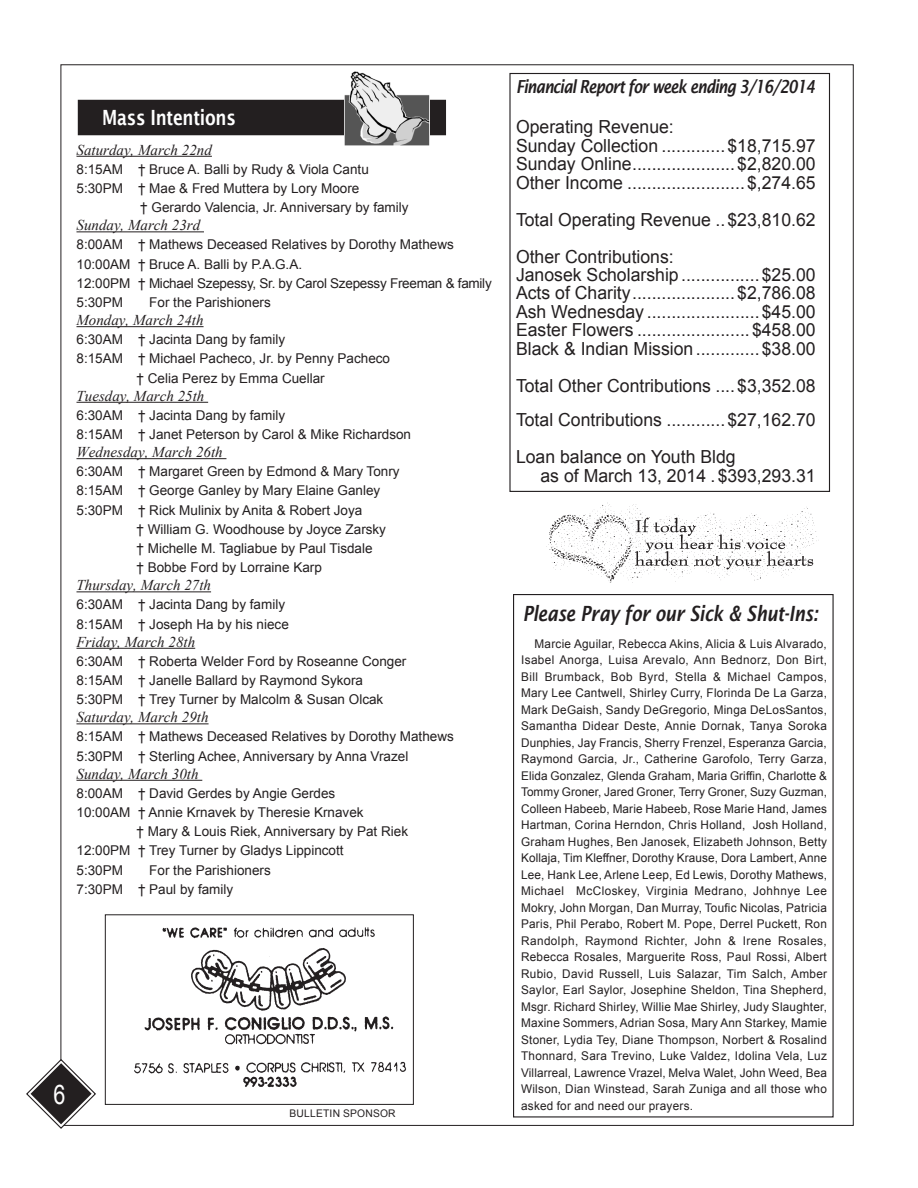
<style>
.page{position:relative;width:918px;height:1188px;background:#fff}
.page>*{position:absolute;margin:0;border:0;box-sizing:border-box;transform-origin:0 0}
.Headline{font:27px "Arial";color:#fff;scale:.8 1}
.Headline-2{font:italic 600 21px "Lucida Sans";letter-spacing:-.015em;color:#231f20;scale:.8 1}
.Headline-3{font:600 21px "Lucida Sans";letter-spacing:-.015em;color:#fff;scale:.8 1}
.Financial{font:18px "Arial";color:#231f20}
.Headline_Small{font:italic 600 18px "Lucida Sans";letter-spacing:-.055em;color:#231f20;scale:.8 1}
.Bulletin_text_serif{font:italic 15px "Times New Roman";color:#231f20}
.Intentions{font:13.5px "Arial";color:#231f20}
.Intentions-2{font:13.5px "Arial";letter-spacing:-.02em;color:#231f20}
.Sick_List_text{font:12px/16.5px "Arial";letter-spacing:.02em;color:#231f20;text-align:justify}
.Bulletin_text{font:10.5px "Arial";letter-spacing:.02em;color:#231f20}
</style>
<div class="page">
<svg style="left:26px;top:1058px;width:71px;height:71px"></svg>
<div style="left:79px;top:101px;width:366px;height:34px;background:#231f20"></div>
<div style="left:78px;top:100px;width:368px;height:35px;border:2px solid #231f20"></div>
<img style="left:345px;top:71px;width:84px;height:75px">
<hr style="left:76px;top:156px;width:136px;height:1px;background:#231f20">
<hr style="left:76px;top:232px;width:128px;height:1px;background:#231f20">
<hr style="left:76px;top:326px;width:128px;height:1px;background:#231f20">
<hr style="left:76px;top:402px;width:132px;height:1px;background:#231f20">
<hr style="left:76px;top:458px;width:150px;height:1px;background:#231f20">
<hr style="left:76px;top:592px;width:135px;height:1px;background:#231f20">
<hr style="left:76px;top:648px;width:119px;height:1px;background:#231f20">
<hr style="left:76px;top:724px;width:133px;height:1px;background:#231f20">
<hr style="left:76px;top:780px;width:126px;height:1px;background:#231f20">
<div style="left:105px;top:914px;width:309px;height:191px;border:1px solid #231f20"></div>
<img style="left:105px;top:925px;width:309px;height:164px">
<div style="left:509px;top:73px;width:321px;height:419px;border:1px solid #231f20"></div>
<img style="left:546px;top:502px;width:273px;height:81px">
<p class="Headline-3" style="left:102px;top:106px;width:169px">Mass Intentions</p>
<p class="Bulletin_text_serif" style="left:76px;top:139px;width:137px">Saturday, March 22nd</p>
<p class="Intentions" style="left:76px;top:160px;width:294px">8:15AM † Bruce A. Balli by Rudy &amp; Viola Cantu</p>
<p class="Intentions" style="left:76px;top:179px;width:284px">5:30PM † Mae &amp; Fred Muttera by Lory Moore</p>
<p class="Intentions" style="left:140px;top:199px;width:270px">† Gerardo Valencia, Jr. Anniversary by family</p>
<p class="Bulletin_text_serif" style="left:76px;top:215px;width:125px">Sunday, March 23rd</p>
<p class="Intentions" style="left:76px;top:236px;width:379px">8:00AM † Mathews Deceased Relatives by Dorothy Mathews</p>
<p class="Intentions" style="left:76px;top:255px;width:227px">10:00AM † Bruce A. Balli by P.A.G.A.</p>
<p class="Intentions-2" style="left:76px;top:274px;width:417px">12:00PM † Michael Szepessy, Sr. by Carol Szepessy Freeman &amp; family</p>
<p class="Intentions" style="left:76px;top:293px;width:48px">5:30PM</p>
<p class="Intentions" style="left:149px;top:293px;width:123px">For the Parishioners</p>
<p class="Bulletin_text_serif" style="left:76px;top:310px;width:129px">Monday, March 24th</p>
<p class="Intentions" style="left:76px;top:331px;width:210px">6:30AM † Jacinta Dang by family</p>
<p class="Intentions" style="left:76px;top:350px;width:315px">8:15AM † Michael Pacheco, Jr. by Penny Pacheco</p>
<p class="Intentions" style="left:137px;top:369px;width:190px">† Celia Perez by Emma Cuellar</p>
<p class="Bulletin_text_serif" style="left:76px;top:385px;width:129px">Tuesday, March 25th</p>
<p class="Intentions" style="left:76px;top:406px;width:210px">6:30AM † Jacinta Dang by family</p>
<p class="Intentions" style="left:76px;top:425px;width:336px">8:15AM † Janet Peterson by Carol &amp; Mike Richardson</p>
<p class="Bulletin_text_serif" style="left:76px;top:442px;width:148px">Wednesday, March 26th</p>
<p class="Intentions" style="left:76px;top:463px;width:325px">6:30AM † Margaret Green by Edmond &amp; Mary Tonry</p>
<p class="Intentions" style="left:76px;top:482px;width:305px">8:15AM † George Ganley by Mary Elaine Ganley</p>
<p class="Intentions" style="left:76px;top:501px;width:287px">5:30PM † Rick Mulinix by Anita &amp; Robert Joya</p>
<p class="Intentions" style="left:137px;top:520px;width:251px">† William G. Woodhouse by Joyce Zarsky</p>
<p class="Intentions" style="left:137px;top:539px;width:238px">† Michelle M. Tagliabue by Paul Tisdale</p>
<p class="Intentions" style="left:137px;top:559px;width:187px">† Bobbe Ford by Lorraine Karp</p>
<p class="Bulletin_text_serif" style="left:76px;top:575px;width:136px">Thursday, March 27th</p>
<p class="Intentions" style="left:76px;top:596px;width:210px">6:30AM † Jacinta Dang by family</p>
<p class="Intentions" style="left:76px;top:615px;width:214px">8:15AM † Joseph Ha by his niece</p>
<p class="Bulletin_text_serif" style="left:76px;top:631px;width:120px">Friday, March 28th</p>
<p class="Intentions" style="left:76px;top:652px;width:331px">6:30AM † Roberta Welder Ford by Roseanne Conger</p>
<p class="Intentions" style="left:76px;top:671px;width:288px">8:15AM † Janelle Ballard by Raymond Sykora</p>
<p class="Intentions" style="left:76px;top:691px;width:308px">5:30PM † Trey Turner by Malcolm &amp; Susan Olcak</p>
<p class="Bulletin_text_serif" style="left:76px;top:707px;width:134px">Saturday, March 29th</p>
<p class="Intentions" style="left:76px;top:728px;width:379px">8:15AM † Mathews Deceased Relatives by Dorothy Mathews</p>
<p class="Intentions" style="left:76px;top:747px;width:333px">5:30PM † Sterling Achee, Anniversary by Anna Vrazel</p>
<p class="Bulletin_text_serif" style="left:76px;top:763px;width:124px">Sunday, March 30th</p>
<p class="Intentions" style="left:76px;top:784px;width:260px">8:00AM † David Gerdes by Angie Gerdes</p>
<p class="Intentions" style="left:76px;top:803px;width:289px">10:00AM † Annie Krnavek by Theresie Krnavek</p>
<p class="Intentions" style="left:137px;top:823px;width:273px">† Mary &amp; Louis Riek, Anniversary by Pat Riek</p>
<p class="Intentions" style="left:76px;top:842px;width:269px">12:00PM † Trey Turner by Gladys Lippincott</p>
<p class="Intentions" style="left:76px;top:861px;width:48px">5:30PM</p>
<p class="Intentions" style="left:149px;top:861px;width:123px">For the Parishioners</p>
<p class="Intentions" style="left:76px;top:880px;width:158px">7:30PM † Paul by family</p>
<p class="Headline" style="left:53px;top:1076px;width:17px">6</p>
<p class="Bulletin_text" style="left:289px;top:1107px;width:108px">BULLETIN SPONSOR</p>
<p class="Headline_Small" style="left:516px;top:77px;width:376px">Financial Report for week ending 3/16/2014</p>
<p class="Financial" style="left:516px;top:115px;width:159px">Operating Revenue:</p>
<p class="Financial" style="left:516px;top:134px;width:301px">Sunday Collection .............$18,715.97</p>
<p class="Financial" style="left:516px;top:152px;width:301px">Sunday Online.....................$2,820.00</p>
<p class="Financial" style="left:516px;top:171px;width:301px">Other Income ........................$,274.65</p>
<p class="Financial" style="left:516px;top:208px;width:301px">Total Operating Revenue ..$23,810.62</p>
<p class="Financial" style="left:516px;top:244px;width:159px">Other Contributions:</p>
<p class="Financial" style="left:516px;top:263px;width:301px">Janosek Scholarship................$25.00</p>
<p class="Financial" style="left:516px;top:281px;width:301px">Acts of Charity.....................$2,786.08</p>
<p class="Financial" style="left:516px;top:300px;width:301px">Ash Wednesday .......................$45.00</p>
<p class="Financial" style="left:516px;top:318px;width:301px">Easter Flowers .......................$458.00</p>
<p class="Financial" style="left:516px;top:337px;width:301px">Black &amp; Indian Mission.............$38.00</p>
<p class="Financial" style="left:516px;top:374px;width:301px">Total Other Contributions ....$3,352.08</p>
<p class="Financial" style="left:516px;top:408px;width:301px">Total Contributions ............$27,162.70</p>
<p class="Financial" style="left:516px;top:445px;width:221px">Loan balance on Youth Bldg</p>
<p class="Financial" style="left:541px;top:464px;width:277px">as of March 13, 2014 .$393,293.31</p>
<p class="Headline-2" style="left:523px;top:601px;width:371px">Please Pray for our Sick &amp; Shut-Ins:</p>
<p class="Sick_List_text" style="left:521px;top:635px;width:308px;text-indent:14px">Marcie Aguilar, Rebecca Akins, Alicia &amp; Luis Alvarado, Isabel Anorga, Luisa Arevalo, Ann Bednorz, Don Birt, Bill Brumback, Bob Byrd, Stella &amp; Michael Campos, Mary Lee Cantwell, Shirley Curry, Florinda De La Garza, Mark DeGaish, Sandy DeGregorio, Minga DeLosSantos, Samantha Didear Deste, Annie Dornak, Tanya Soroka Dunphies, Jay Francis, Sherry Frenzel, Esperanza Garcia, Raymond Garcia, Jr., Catherine Garofolo, Terry Garza, Elida Gonzalez, Glenda Graham, Maria Griffin, Charlotte &amp; Tommy Groner, Jared Groner, Terry Groner, Suzy Guzman, Colleen Habeeb, Marie Habeeb, Rose Marie Hand, James Hartman, Corina Herndon, Chris Holland, Josh Holland, Graham Hughes, Ben Janosek, Elizabeth Johnson, Betty Kollaja, Tim Kleffner, Dorothy Krause, Dora Lambert, Anne Lee, Hank Lee, Arlene Leep, Ed Lewis, Dorothy Mathews, Michael McCloskey, Virginia Medrano, Johhnye Lee Mokry, John Morgan, Dan Murray, Toufic Nicolas, Patricia Paris, Phil Perabo, Robert M. Pope, Derrel Puckett, Ron Randolph, Raymond Richter, John &amp; Irene Rosales, Rebecca Rosales, Marguerite Ross, Paul Rossi, Albert Rubio, David Russell, Luis Salazar, Tim Salch, Amber Saylor, Earl Saylor, Josephine Sheldon, Tina Shepherd, Msgr. Richard Shirley, Willie Mae Shirley, Judy Slaughter, Maxine Sommers, Adrian Sosa, Mary Ann Starkey, Mamie Stoner, Lydia Tey, Diane Thompson, Norbert &amp; Rosalind Thonnard, Sara Trevino, Luke Valdez, Idolina Vela, Luz Villarreal, Lawrence Vrazel, Melva Walet, John Weed, Bea Wilson, Dian Winstead, Sarah Zuniga and all those who asked for and need our prayers.</p>
</div>
